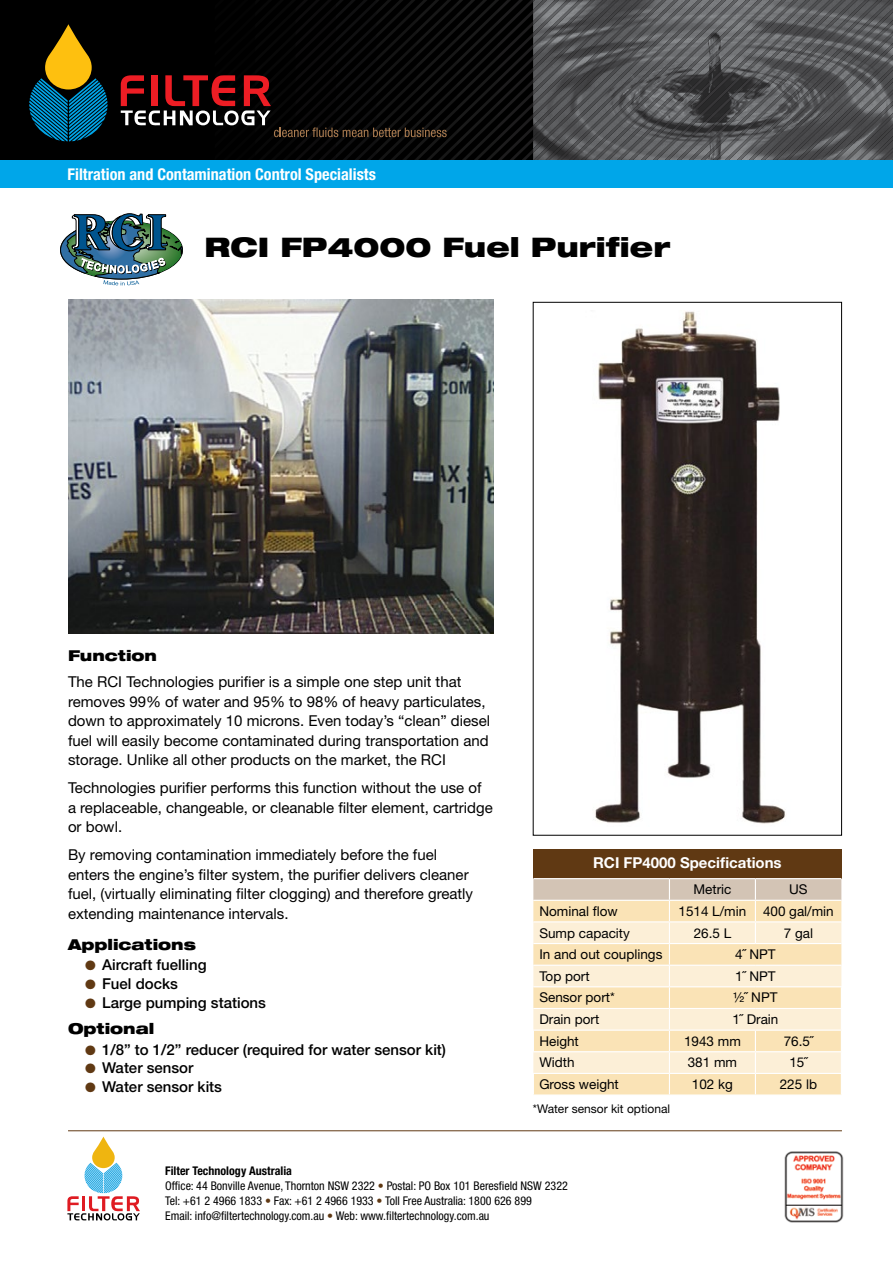
<style>
.page{position:relative;width:893px;height:1263px;background:#fff}
.page>*{position:absolute;margin:0;border:0;box-sizing:border-box;transform-origin:0 0}
.t1{font:900 expanded 27px "Helvetica Neue LT Std";color:#000}
.t2{font:700 condensed 16.2px "Helvetica Neue LT Std";color:#fff}
.t3{font:15px/19.5px "Helvetica Neue LT Std";color:#000}
.t4{font:500 15px "Helvetica Neue LT Std";color:#000}
.t5{font:900 expanded 15px "Helvetica Neue LT Std";color:#000}
.t6{font:700 15px "Helvetica Neue LT Std";color:#fff}
.t7{font:13.5px "Helvetica Neue LT Std";color:#000}
.t8{font:condensed 12px "Helvetica Neue LT Std";color:#000}
.t9{font:700 condensed 12px "Helvetica Neue LT Std";color:#000}
.t10{font:12px "Helvetica Neue LT Std";color:#000}
.s1{color:#603913}
</style>
<div class="page">
<img style="left:593px;top:311px;width:193px;height:513px">
<div style="left:533px;top:302px;width:309px;height:534px;border:1px solid #000"></div>
<div style="left:0;top:0;width:893px;height:166px;background:#000"></div>
<img style="left:275px;top:0;width:618px;height:160px">
<svg style="left:29px;top:24px;width:78px;height:117px"></svg>
<div style="left:0;top:160px;width:893px;height:27px;background:#00a6e9"></div>
<svg style="left:121px;top:75px;width:326px;height:62px"></svg>
<div style="left:533px;top:849px;width:308px;height:30px;background:#603913"></div>
<hr style="left:533px;top:878px;width:136px;height:1px;background:#fff">
<hr style="left:669px;top:878px;width:86px;height:1px;background:#fff">
<hr style="left:755px;top:878px;width:86px;height:1px;background:#fff">
<svg style="left:533px;top:879px;width:309px;height:215px;background:#f7e6c6"></svg>
<svg style="left:67px;top:1136px;width:73px;height:84px"></svg>
<hr style="left:68px;top:1130px;width:774px;height:1px;background:#603913">
<img style="left:784px;top:1151px;width:60px;height:72px">
<img style="left:68px;top:300px;width:426px;height:334px">
<svg style="left:60px;top:214px;width:122px;height:71px"></svg>
<p class="t2" style="left:68px;top:164px;width:310px">Filtration and Contamination Control Specialists</p>
<p class="t1" style="left:204px;top:230px;width:467px">RCI FP4000 Fuel Purifier</p>
<p class="t5" style="left:68px;top:646px;width:91px">Function</p>
<p class="t3" style="left:68px;top:672px;width:424px">The RCI Technologies purifier is a simple one step unit that removes 99% of water and 95% to 98% of heavy particulates, down to approximately 10 microns. Even today’s “clean” diesel fuel will easily become contaminated during transportation and storage. Unlike all other products on the market, the RCI</p>
<p class="t3" style="left:68px;top:778px;width:426px">Technologies purifier performs this function without the use of a replaceable, changeable, or cleanable filter element, cartridge or bowl.</p>
<p class="t3" style="left:68px;top:845px;width:407px">By removing contamination immediately before the fuel enters the engine’s filter system, the purifier delivers cleaner fuel, (virtually eliminating filter clogging) and therefore greatly extending maintenance intervals.</p>
<p class="t5" style="left:68px;top:934px;width:129px">Applications</p>
<p class="t4" style="left:85px;top:956px;width:123px"><span class="s1">●</span> Aircraft fuelling</p>
<p class="t4" style="left:85px;top:975px;width:94px"><span class="s1">●</span> Fuel docks</p>
<p class="t4" style="left:85px;top:993px;width:182px"><span class="s1">●</span> Large pumping stations</p>
<p class="t5" style="left:68px;top:1019px;width:88px">Optional</p>
<p class="t4" style="left:85px;top:1040px;width:363px"><span class="s1">●</span> 1/8” to 1/2” reducer (required for water sensor kit)</p>
<p class="t4" style="left:85px;top:1059px;width:110px"><span class="s1">●</span> Water sensor</p>
<p class="t4" style="left:85px;top:1078px;width:139px"><span class="s1">●</span> Water sensor kits</p>
<p class="t6" style="left:593px;top:854px;width:190px">RCI FP4000 Specifications</p>
<p class="t7" style="left:693px;top:881px;width:40px">Metric</p>
<p class="t7" style="left:789px;top:881px;width:20px">US</p>
<p class="t7" style="left:539px;top:903px;width:80px">Nominal flow</p>
<p class="t7" style="left:678px;top:903px;width:69px">1514 L/min</p>
<p class="t7" style="left:763px;top:903px;width:72px">400 gal/min</p>
<p class="t7" style="left:539px;top:925px;width:92px">Sump capacity</p>
<p class="t7" style="left:694px;top:925px;width:39px">26.5 L</p>
<p class="t7" style="left:784px;top:925px;width:31px">7 gal</p>
<p class="t7" style="left:539px;top:946px;width:125px">In and out couplings</p>
<p class="t7" style="left:735px;top:946px;width:42px">4˝ NPT</p>
<p class="t7" style="left:539px;top:968px;width:52px">Top port</p>
<p class="t7" style="left:735px;top:968px;width:42px">1˝ NPT</p>
<p class="t7" style="left:539px;top:990px;width:77px">Sensor port*</p>
<p class="t7" style="left:733px;top:990px;width:46px">½˝ NPT</p>
<p class="t7" style="left:539px;top:1011px;width:62px">Drain port</p>
<p class="t7" style="left:732px;top:1011px;width:48px">1˝ Drain</p>
<p class="t7" style="left:539px;top:1033px;width:41px">Height</p>
<p class="t7" style="left:684px;top:1033px;width:58px">1943 mm</p>
<p class="t7" style="left:784px;top:1033px;width:31px">76.5˝</p>
<p class="t7" style="left:539px;top:1054px;width:37px">Width</p>
<p class="t7" style="left:688px;top:1054px;width:51px">381 mm</p>
<p class="t7" style="left:789px;top:1054px;width:20px">15˝</p>
<p class="t7" style="left:539px;top:1076px;width:81px">Gross weight</p>
<p class="t7" style="left:692px;top:1076px;width:43px">102 kg</p>
<p class="t7" style="left:780px;top:1076px;width:39px">225 lb</p>
<p class="t10" style="left:533px;top:1102px;width:139px">*Water sensor kit optional</p>
<p class="t9" style="left:165px;top:1164px;width:128px">Filter Technology Australia</p>
<p class="t8" style="left:165px;top:1179px;width:404px">Office: 44 Bonville Avenue, Thornton NSW 2322 <span class="s1">•</span> Postal: PO Box 101 Beresfield NSW 2322</p>
<p class="t8" style="left:165px;top:1194px;width:368px">Tel: +61 2 4966 1833 <span class="s1">•</span> Fax: +61 2 4966 1933 <span class="s1">•</span> Toll Free Australia: 1800 626 899</p>
<p class="t8" style="left:165px;top:1209px;width:326px">Email: info@filtertechnology.com.au <span class="s1">•</span> Web: www.filtertechnology.com.au</p>
</div>
